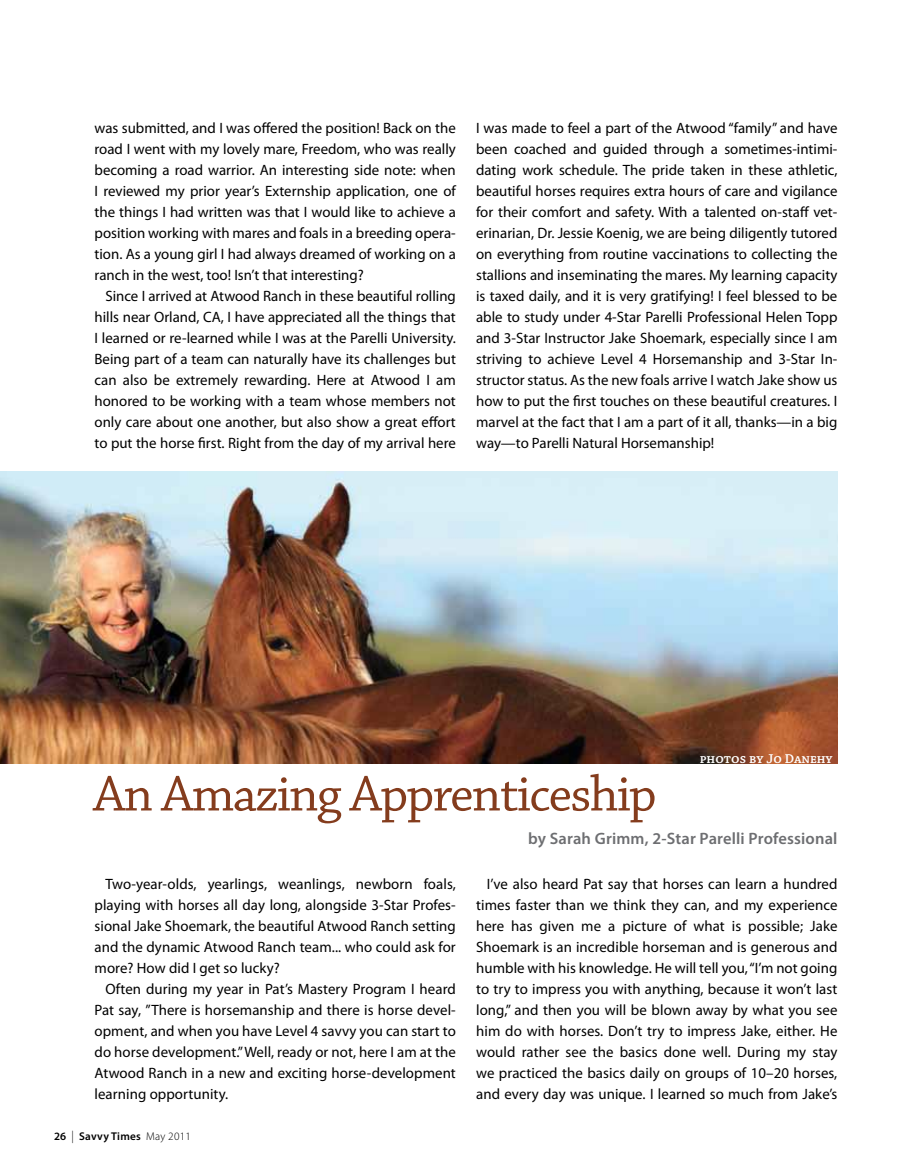
<style>
.page{position:relative;width:905px;height:1175px;background:#fff}
.page>*{position:absolute;margin:0;border:0;box-sizing:border-box;transform-origin:0 0}
.t1{font:52.5px "Chaparral Pro";letter-spacing:-.03em;color:#843c1d}
.t2{font:600 16.5px "Myriad Pro";letter-spacing:.01em;color:#6d6e71}
.t3{font:15px/21px "Myriad Pro";color:#000;text-align:justify}
.t4{font:600 13.5px "Chaparral Pro";color:#fff}
.t5{font:600 11.25px "Myriad Pro";letter-spacing:.02em;color:#000}
.s1{font-weight:300;font-size:12.3px}
.s2{font-weight:300}
</style>
<div class="page">
<img style="left:0;top:471px;width:837px;height:292px">
<p class="t3" style="left:94px;top:117px;width:363px">was submitted, and I was offered the position! Back on the road I went with my lovely mare, Freedom, who was really becoming a road warrior. An interesting side note: when I reviewed my prior year’s Externship application, one of the things I had written was that I would like to achieve a position working with mares and foals in a breeding opera&shy;tion. As a young girl I had always dreamed of working on a ranch in the west, too! Isn’t that interesting?</p>
<p class="t3" style="left:94px;top:285px;width:363px;text-indent:11px">Since I arrived at Atwood Ranch in these beautiful rolling hills near Orland, CA, I have appreciated all the things that I learned or re-learned while I was at the Parelli University.<br>Being part of a team can naturally have its challenges but can also be extremely rewarding. Here at Atwood I am honored to be working with a team whose members not only care about one another, but also show a great effort to put the horse first. Right from the day of my arrival here</p>
<p class="t3" style="left:476px;top:117px;width:363px">I was made to feel a part of the Atwood “family” and have been coached and guided through a sometimes-intimi&shy;dating work schedule. The pride taken in these athletic, beautiful horses requires extra hours of care and vigilance for their comfort and safety. With a talented on-staff vet&shy;erinarian, Dr. Jessie Koenig, we are being diligently tutored on everything from routine vaccinations to collecting the stallions and inseminating the mares. My learning capacity is taxed daily, and it is very gratifying! I feel blessed to be able to study under 4-Star Parelli Professional Helen Topp and 3-Star Instructor Jake Shoemark, especially since I am striving to achieve Level 4 Horsemanship and 3-Star In&shy;structor status. As the new foals arrive I watch Jake show us how to put the first touches on these beautiful creatures. I marvel at the fact that I am a part of it all, thanks—in a big way—to Parelli Natural Horsemanship!</p>
<p class="t4" style="left:699px;top:751px;width:134px">photos by Jo Danehy</p>
<h1 class="t1" style="left:93px;top:765px;width:565px">An Amazing Apprenticeship</h1>
<p class="t3" style="left:95px;top:873px;width:363px;text-indent:11px">Two-year-olds, yearlings, weanlings, newborn foals, playing with horses all day long, alongside 3-Star Profes&shy;sional Jake Shoemark, the beautiful Atwood Ranch setting and the dynamic Atwood Ranch team... who could ask for more? How did I get so lucky?</p>
<p class="t3" style="left:95px;top:978px;width:363px;text-indent:11px">Often during my year in Pat’s Mastery Program I heard Pat say, ”There is horsemanship and there is horse devel&shy;opment, and when you have Level 4 savvy you can start to do horse development.” Well, ready or not, here I am at the Atwood Ranch in a new and exciting horse-development learning opportunity.</p>
<p class="t5" style="left:54px;top:1129px;width:138px">26 <span class="s1">|</span> Savvy Times <span class="s2">May 2011</span></p>
<p class="t2" style="left:528px;top:827px;width:311px">by Sarah Grimm, 2-Star Parelli Professional</p>
<p class="t3" style="left:476px;top:873px;width:363px;text-indent:11px">I’ve also heard Pat say that horses can learn a hundred times faster than we think they can, and my experience here has given me a picture of what is possible; Jake Shoemark is an incredible horseman and is generous and humble with his knowledge. He will tell you, “I’m not going to try to impress you with anything, because it won’t last long,” and then you will be blown away by what you see him do with horses. Don’t try to impress Jake, either. He would rather see the basics done well. During my stay we practiced the basics daily on groups of 10–20 horses, and every day was unique. I learned so much from Jake’s</p>
</div>
